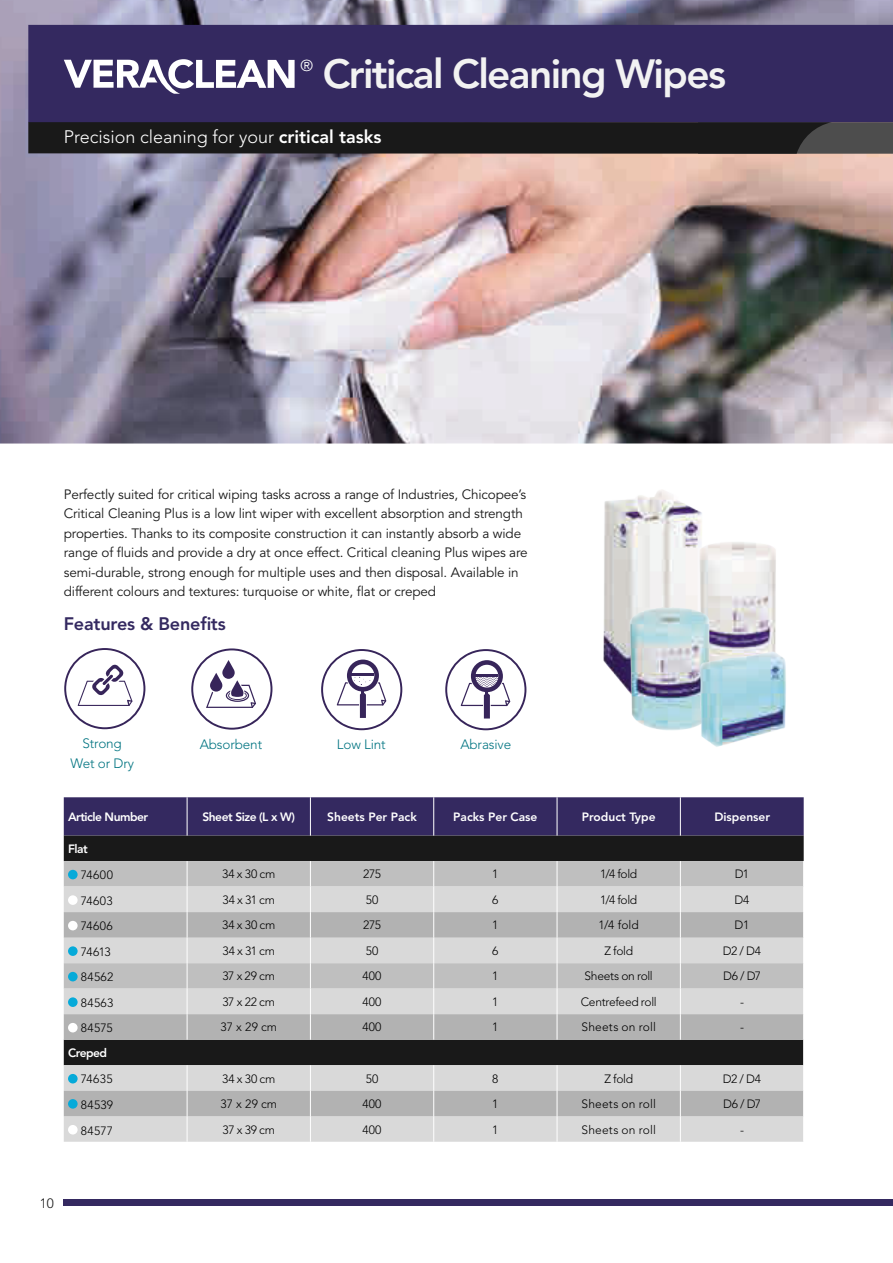
<style>
.page{position:relative;width:893px;height:1263px;background:#fff}
.page>*{position:absolute;margin:0;border:0;box-sizing:border-box;transform-origin:0 0}
.t1{font:800 40.5px "Avenir";letter-spacing:-.04em;color:#f2f2f2}
.t2{font:300 18px "Avenir";color:#fff}
.t3{font:800 18px "Avenir";letter-spacing:-.01em;color:#342960}
.t4{font:15.75px "Avenir";color:#fff}
.t5{font:13.5px/19.5px "Avenir";letter-spacing:-.01em;color:#191919}
.t6{font:300 13.5px/20.1px "Avenir";letter-spacing:-.01em;color:#007481;text-align:center}
.t7{font:300 13.5px "Avenir";color:#191919}
.t8{font:300 12px "Avenir";letter-spacing:-.005em;color:#000}
.t9{font:800 12px "Avenir";color:#fff}
.t10{font:300 12px "Avenir";letter-spacing:.015em;color:#000}
.t11{font:800 12px "Avenir";letter-spacing:-.04em;color:#fff}
.t12{font:300 12px "Avenir";letter-spacing:-.025em;color:#000}
.s1{font-weight:800}
</style>
<div class="page">
<img style="left:0;top:0;width:893px;height:443px">
<svg style="left:28px;top:122px;width:865px;height:32px;background:#202020"></svg>
<div style="left:28px;top:25px;width:865px;height:97px;background:#342960"></div>
<div style="left:61px;top:644px;width:88px;height:89px;border:2px solid #fff;border-radius:50%"></div>
<svg style="left:64px;top:648px;width:81px;height:81px"></svg>
<div style="left:188px;top:645px;width:88px;height:88px;border:2px solid #fff;border-radius:50%"></div>
<svg style="left:191px;top:648px;width:81px;height:82px"></svg>
<svg style="left:321px;top:649px;width:81px;height:81px"></svg>
<div style="left:441px;top:645px;width:89px;height:89px;background:#fff;border:2px solid #fff;border-radius:50%"></div>
<svg style="left:445px;top:649px;width:81px;height:81px"></svg>
<svg style="left:64px;top:59px;width:231px;height:35px"></svg>
<div style="left:64px;top:1199px;width:829px;height:6px;background:#342960"></div>
<div style="left:64px;top:797px;width:740px;height:38px;background:#342960"></div>
<div style="left:64px;top:835px;width:740px;height:26px;background:#191919"></div>
<div style="left:64px;top:861px;width:739px;height:25px;background:#bfbfbf"></div>
<div style="left:64px;top:886px;width:739px;height:256px;background:#d9d9d9"></div>
<svg style="left:64px;top:912px;width:739px;height:204px;background:#afafaf"></svg>
<hr style="left:187px;top:797px;width:1px;height:38px;background:#fff">
<svg style="left:187px;top:861px;width:1px;height:179px"></svg>
<svg style="left:187px;top:1065px;width:1px;height:77px"></svg>
<hr style="left:310px;top:797px;width:1px;height:38px;background:#fff">
<svg style="left:310px;top:861px;width:1px;height:179px"></svg>
<svg style="left:433px;top:861px;width:1px;height:179px"></svg>
<svg style="left:310px;top:1065px;width:1px;height:77px"></svg>
<svg style="left:433px;top:1065px;width:1px;height:77px"></svg>
<hr style="left:433px;top:797px;width:1px;height:38px;background:#fff">
<hr style="left:557px;top:797px;width:1px;height:38px;background:#fff">
<hr style="left:680px;top:797px;width:1px;height:38px;background:#fff">
<svg style="left:557px;top:861px;width:1px;height:179px"></svg>
<svg style="left:680px;top:861px;width:1px;height:179px"></svg>
<svg style="left:557px;top:1065px;width:1px;height:77px"></svg>
<svg style="left:680px;top:1065px;width:1px;height:77px"></svg>
<svg style="left:803px;top:861px;width:1px;height:256px"></svg>
<div style="left:68px;top:870px;width:10px;height:9px;background:#06aad9;border-radius:50%"></div>
<div style="left:68px;top:895px;width:10px;height:10px;background:#fff;border-radius:50%"></div>
<div style="left:68px;top:921px;width:10px;height:9px;background:#fff;border-radius:50%"></div>
<div style="left:68px;top:946px;width:10px;height:10px;background:#06aad9;border-radius:50%"></div>
<div style="left:68px;top:972px;width:10px;height:9px;background:#06aad9;border-radius:50%"></div>
<div style="left:68px;top:997px;width:10px;height:10px;background:#06aad9;border-radius:50%"></div>
<div style="left:68px;top:1023px;width:10px;height:9px;background:#fff;border-radius:50%"></div>
<div style="left:68px;top:1074px;width:10px;height:9px;background:#06aad9;border-radius:50%"></div>
<div style="left:68px;top:1099px;width:10px;height:10px;background:#06aad9;border-radius:50%"></div>
<div style="left:68px;top:1125px;width:10px;height:9px;background:#fff;border-radius:50%"></div>
<img style="left:603px;top:490px;width:99px;height:191px">
<img style="left:684px;top:536px;width:92px;height:111px">
<img style="left:620px;top:601px;width:102px;height:129px">
<img style="left:675px;top:647px;width:111px;height:100px">
<p class="t4" style="left:301px;top:59px;width:14px">®</p>
<h1 class="t1" style="left:323px;top:57px;width:405px">Critical Cleaning Wipes</h1>
<h2 class="t2" style="left:64px;top:129px;width:319px">Precision cleaning for your <span class="s1">critical tasks</span></h2>
<p class="t5" style="left:64px;top:486px;width:465px">Perfectly suited for critical wiping tasks across a range of Industries, Chicopee’s Critical Cleaning Plus is a low lint wiper with excellent absorption and strength properties. Thanks to its composite construction it can instantly absorb a wide range of fluids and provide a dry at once effect. Critical cleaning Plus wipes are semi-durable, strong enough for multiple uses and then disposal. Available in different colours and textures: turquoise or white, flat or creped</p>
<h2 class="t3" style="left:64px;top:616px;width:163px">Features &amp; Benefits</h2>
<p class="t6" style="left:70px;top:735px;width:65px">Strong<br>Wet or Dry</p>
<p class="t6" style="left:200px;top:735px;width:64px">Absorbent</p>
<p class="t6" style="left:337px;top:735px;width:50px">Low Lint</p>
<p class="t6" style="left:460px;top:735px;width:52px">Abrasive</p>
<p class="t11" style="left:68px;top:812px;width:82px">Article Number</p>
<p class="t11" style="left:202px;top:812px;width:94px">Sheet Size (L x W)</p>
<p class="t9" style="left:327px;top:812px;width:91px">Sheets Per Pack</p>
<p class="t9" style="left:453px;top:812px;width:86px">Packs Per Case</p>
<p class="t9" style="left:582px;top:812px;width:75px">Product Type</p>
<p class="t9" style="left:714px;top:812px;width:57px">Dispenser</p>
<p class="t9" style="left:68px;top:844px;width:21px">Flat</p>
<p class="t8" style="left:81px;top:870px;width:34px">74600</p>
<p class="t8" style="left:222px;top:869px;width:54px">34 x 30 cm</p>
<p class="t8" style="left:363px;top:869px;width:19px">275</p>
<p class="t8" style="left:492px;top:869px;width:8px">1</p>
<p class="t8" style="left:600px;top:869px;width:39px">1/4 fold</p>
<p class="t8" style="left:735px;top:869px;width:16px">D1</p>
<p class="t8" style="left:81px;top:896px;width:33px">74603</p>
<p class="t8" style="left:223px;top:895px;width:54px">34 x 31 cm</p>
<p class="t8" style="left:366px;top:895px;width:14px">50</p>
<p class="t8" style="left:492px;top:895px;width:8px">6</p>
<p class="t8" style="left:600px;top:895px;width:39px">1/4 fold</p>
<p class="t8" style="left:734px;top:895px;width:16px">D4</p>
<p class="t8" style="left:81px;top:921px;width:33px">74606</p>
<p class="t8" style="left:222px;top:920px;width:54px">34 x 30 cm</p>
<p class="t8" style="left:363px;top:920px;width:19px">275</p>
<p class="t8" style="left:492px;top:920px;width:8px">1</p>
<p class="t8" style="left:598px;top:920px;width:42px">1/4 fold</p>
<p class="t8" style="left:735px;top:920px;width:16px">D1</p>
<p class="t8" style="left:81px;top:947px;width:31px">74613</p>
<p class="t8" style="left:223px;top:946px;width:54px">34 x 31 cm</p>
<p class="t8" style="left:366px;top:946px;width:14px">50</p>
<p class="t8" style="left:492px;top:946px;width:8px">6</p>
<p class="t8" style="left:604px;top:946px;width:30px">Z fold</p>
<p class="t8" style="left:723px;top:946px;width:40px">D2 / D4</p>
<p class="t8" style="left:81px;top:972px;width:34px">84562</p>
<p class="t8" style="left:222px;top:971px;width:54px">37 x 29 cm</p>
<p class="t8" style="left:363px;top:971px;width:20px">400</p>
<p class="t8" style="left:492px;top:971px;width:8px">1</p>
<p class="t12" style="left:585px;top:971px;width:70px">Sheets on roll</p>
<p class="t8" style="left:723px;top:971px;width:39px">D6 / D7</p>
<p class="t8" style="left:81px;top:998px;width:34px">84563</p>
<p class="t8" style="left:223px;top:997px;width:54px">37 x 22 cm</p>
<p class="t8" style="left:363px;top:997px;width:20px">400</p>
<p class="t8" style="left:492px;top:997px;width:8px">1</p>
<p class="t12" style="left:581px;top:997px;width:78px">Centrefeed roll</p>
<p class="t8" style="left:740px;top:997px;width:5px">-</p>
<p class="t8" style="left:81px;top:1023px;width:33px">84575</p>
<p class="t8" style="left:221px;top:1022px;width:58px">37 x 29 cm</p>
<p class="t8" style="left:363px;top:1022px;width:20px">400</p>
<p class="t8" style="left:492px;top:1022px;width:8px">1</p>
<p class="t10" style="left:581px;top:1022px;width:76px">Sheets on roll</p>
<p class="t8" style="left:740px;top:1022px;width:5px">-</p>
<p class="t9" style="left:68px;top:1048px;width:41px">Creped</p>
<p class="t8" style="left:81px;top:1074px;width:33px">74635</p>
<p class="t8" style="left:222px;top:1073px;width:54px">34 x 30 cm</p>
<p class="t8" style="left:366px;top:1073px;width:14px">50</p>
<p class="t8" style="left:492px;top:1073px;width:8px">8</p>
<p class="t8" style="left:604px;top:1073px;width:30px">Z fold</p>
<p class="t8" style="left:723px;top:1073px;width:40px">D2 / D4</p>
<p class="t8" style="left:81px;top:1100px;width:34px">84539</p>
<p class="t8" style="left:221px;top:1099px;width:58px">37 x 29 cm</p>
<p class="t8" style="left:363px;top:1099px;width:20px">400</p>
<p class="t8" style="left:492px;top:1099px;width:8px">1</p>
<p class="t10" style="left:581px;top:1099px;width:76px">Sheets on roll</p>
<p class="t8" style="left:723px;top:1099px;width:39px">D6 / D7</p>
<p class="t8" style="left:81px;top:1125px;width:34px">84577</p>
<p class="t8" style="left:223px;top:1124px;width:54px">37 x 39 cm</p>
<p class="t8" style="left:363px;top:1124px;width:20px">400</p>
<p class="t8" style="left:492px;top:1124px;width:8px">1</p>
<p class="t10" style="left:581px;top:1124px;width:76px">Sheets on roll</p>
<p class="t8" style="left:740px;top:1124px;width:5px">-</p>
<p class="t7" style="left:40px;top:1198px;width:15px">10</p>
</div>
